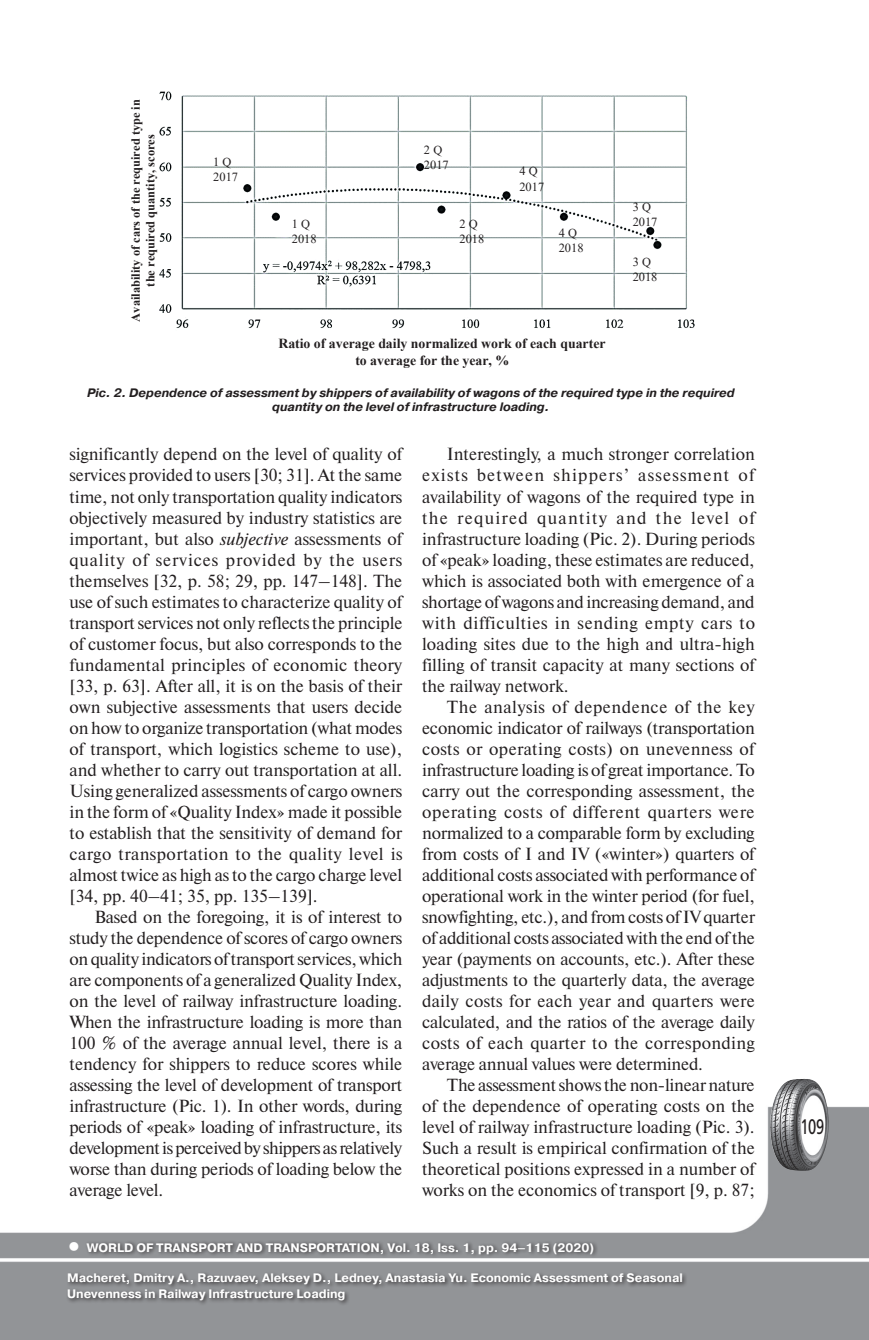
<style>
.page{position:relative;width:869px;height:1340px;background:#fff}
.page>*{position:absolute;margin:0;border:0;box-sizing:border-box;transform-origin:0 0}
.t1{font:700 24.5px "Pragmatica C";color:#fff}
.t2{font:21px "Free Set C";color:#231f20;scale:.7 1}
.Text{font:17.5px/21px "Newton C";color:#231f20}
.t3{font:italic 16.45px "Times New Roman";color:#231f20}
.t4{font:13.83px "Times New Roman";color:#231f20}
.t5{font:700 13.83px/17.2px "Times New Roman";color:#231f20}
.t6{font:700 12.42px/14.5px "Times New Roman";color:#231f20;text-align:center}
.t7{font:12.42px/15.4px "Times New Roman";color:#231f20}
.Podpisi{font:italic 700 12.25px/14px "Pragmatica C";color:#231f20;text-align:center}
.подвал_bottom{font:700 12.25px/15.8px "Pragmatica C";color:#fff}
.Подвал_топ{font:700 12.25px "Pragmatica C";color:#fff}
.s1{font-style:italic}
</style>
<div class="page">
<img style="left:0;top:1078px;width:868px;height:261px">
<img style="left:769px;top:1078px;width:33px;height:85px">
<img style="left:159px;top:91px;width:536px;height:237px">
<div style="left:66px;top:1240px;width:621px;height:66px;background:#231f20;opacity:.75"></div>
<p class="t6" style="left:128px;top:321px;width:224px;rotate:-90deg">Availability of cars of the required type in the required quantity, scores</p>
<p class="t7" style="left:213px;top:153px;width:26px">1 Q<br>2017</p>
<p class="t7" style="left:292px;top:215px;width:26px">1 Q<br>2018</p>
<p class="t7" style="left:424px;top:141px;width:26px">2 Q<br>2017</p>
<p class="t7" style="left:459px;top:215px;width:26px">2 Q<br>2018</p>
<p class="t7" style="left:519px;top:163px;width:26px">4 Q<br>2017</p>
<p class="t7" style="left:558px;top:225px;width:26px">4 Q<br>2018</p>
<p class="t5" style="left:355px;top:334px;width:251px;text-indent:-77px">Ratio of average daily normalized work of each quarter to average for the year, %</p>
<p class="t7" style="left:632px;top:198px;width:26px">3 Q<br>2017</p>
<p class="t7" style="left:632px;top:254px;width:26px">3 Q<br>2018</p>
<p class="Podpisi" style="left:87px;top:385px;width:648px">Pic. 2. Dependence of assessment by shippers of availability of wagons of the required type in the required quantity on the level of infrastructure loading.</p>
<p class="t3" style="left:99px;top:388px;width:626px">Pic. 2. Dependence of assessment by shippers of availability of cars of the required type in the</p>
<p class="Text" style="left:69px;top:444px;width:334px">significantly depend on the level of quality of services provided to users [30; 31]. At the same time, not only transportation quality indicators objectively measured by industry statistics are important, but also <span class="s1">subjective</span> assessments of quality of services provided by the users themselves [32, p. 58; 29, pp. 147–148]. The use of such estimates to characterize quality of transport services not only reflects the principle of customer focus, but also corresponds to the fundamental principles of economic theory [33, p. 63]. After all, it is on the basis of their own subjective assessments that users decide on how to organize transportation (what modes of transport, which logistics scheme to use), and whether to carry out transportation at all.<br>Using generalized assessments of cargo owners in the form of «Quality Index» made it possible to establish that the sensitivity of demand for cargo transportation to the quality level is almost twice as high as to the cargo charge level [34, pp. 40–41; 35, pp. 135–139].</p>
<p class="Text" style="left:69px;top:906px;width:334px;text-indent:25px">Based on the foregoing, it is of interest to study the dependence of scores of cargo owners on quality indicators of transport services, which are components of a generalized Quality Index, on the level of railway infrastructure loading.<br>When the infrastructure loading is more than 100 % of the average annual level, there is a tendency for shippers to reduce scores while assessing the level of development of transport infrastructure (Pic. 1). In other words, during periods of «peak» loading of infrastructure, its development is perceived by shippers as relatively worse than during periods of loading below the average level.</p>
<p class="Text" style="left:422px;top:444px;width:334px;text-align:justify;text-indent:25px">Interestingly, a much stronger correlation exists between shippers’ assessment of availability of wagons of the required type in the required quantity and the level of infrastructure loading (Pic. 2). During periods of «peak» loading, these estimates are reduced, which is associated both with emergence of a shortage of wagons and increasing demand, and with difficulties in sending empty cars to loading sites due to the high and ultra-high filling of transit capacity at many sections of the railway network.</p>
<p class="Text" style="left:422px;top:696px;width:334px;text-align:justify;text-indent:25px">The analysis of dependence of the key economic indicator of railways (transportation costs or operating costs) on unevenness of infrastructure loading is of great importance. To carry out the corresponding assessment, the operating costs of different quarters were normalized to a comparable form by excluding from costs of I and IV («winter») quarters of additional costs associated with performance of operational work in the winter period (for fuel, snowfighting, etc. ), and from costs of IV quarter of additional costs associated with the end of the year (payments on accounts, etc. ). After these adjustments to the quarterly data, the average daily costs for each year and quarters were calculated, and the ratios of the average daily costs of each quarter to the corresponding average annual values were determined.</p>
<p class="Text" style="left:422px;top:1074px;width:334px;text-indent:25px">The assessment shows the non-linear nature of the dependence of operating costs on the level of railway infrastructure loading (Pic. 3).<br>Such a result is empirical confirmation of the theoretical positions expressed in a number of works on the economics of transport [9, p. 87;</p>
<p class="t4" style="left:89px;top:502px;width:459px">Macheret, Razuvaev, Ledney_edit_2020.05.12 (время правки 19-38)EZ — копия</p>
<p class="t4" style="left:712px;top:502px;width:33px">10/26</p>
<h1 class="t1" style="left:66px;top:1232px;width:18px">•</h1>
<p class="Подвал_топ" style="left:87px;top:1240px;width:508px">WORLD OF TRANSPORT AND TRANSPORTATION, Vol. 18, Iss. 1, pp. 94–115 (2020)</p>
<p class="подвал_bottom" style="left:67px;top:1270px;width:617px">Macheret, Dmitry A., Razuvaev, Aleksey D., Ledney, Anastasia Yu. Economic Assessment of Seasonal<br>Unevenness in Railway Infrastructure Loading</p>
<p class="t2" style="left:800px;top:1115px;width:35px">109</p>
</div>
